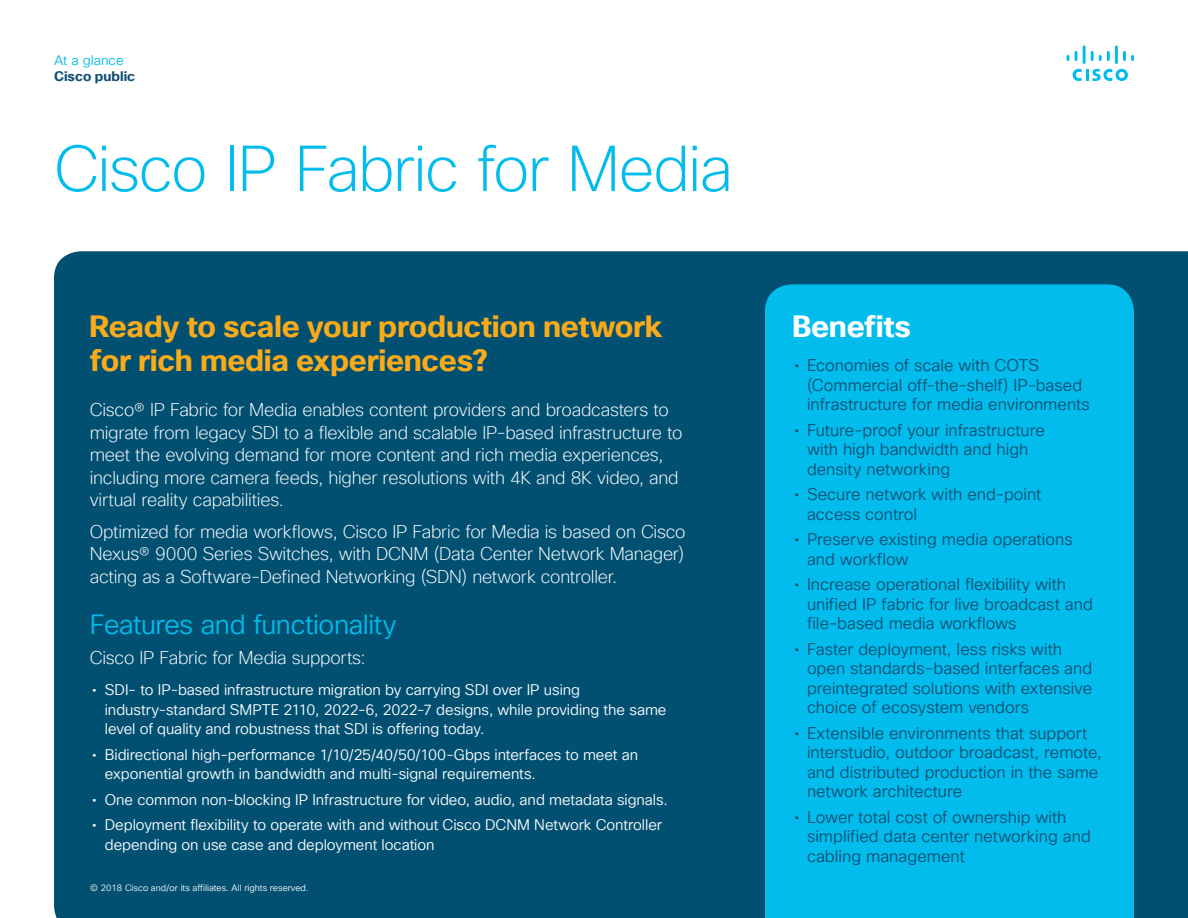
<style>
.page{position:relative;width:1188px;height:918px;background:#fff}
.page>*{position:absolute;margin:0;border:0;box-sizing:border-box;transform-origin:0 0}
.Title_Headline{font:200 63px "Cisco Sans TT";letter-spacing:-.025em;color:#01bcec}
.Intro_Heading{font:700 30px/34.5px "Cisco Sans TT";letter-spacing:-.01em;color:#faab1a}
.Sidebar_Heading_Whit{font:700 30px "Cisco Sans TT";letter-spacing:-.01em;color:#fff}
.Subhead2_Blue{font:27px "Cisco Sans TT Light";letter-spacing:-.015em;color:#01bcec}
.Intro{font:200 18px/22.5px "Cisco Sans TT";letter-spacing:-.015em;color:#fff}
.t1{font:16.5px/19.5px "Cisco Sans TT Light";color:#0f4f72}
.t2{font:15px/19.5px "Cisco Sans TT Light";letter-spacing:-.005em;color:#fff}
.t3{font:700 13.5px "Cisco Sans TT";color:#0f4f72}
.t4{font:13.5px "Cisco Sans TT Light";color:#01bcec}
.Footer_white{font:9px "Cisco Sans TT Light";color:#fff}
.s1{font-family:"Cisco Sans TT"}
</style>
<div class="page">
<svg style="left:1073px;top:69px;width:55px;height:12px"></svg>
<svg style="left:1067px;top:55px;width:2px;height:6px"></svg>
<svg style="left:1075px;top:51px;width:3px;height:10px"></svg>
<hr style="left:1083px;top:45px;width:3px;height:19px;background:#01bcec">
<svg style="left:1091px;top:51px;width:19px;height:10px"></svg>
<hr style="left:1115px;top:45px;width:3px;height:19px;background:#01bcec">
<svg style="left:1123px;top:51px;width:11px;height:10px"></svg>
<div style="left:54px;top:251px;width:1134px;height:667px;background:#015072"></div>
<div style="left:765px;top:284px;width:369px;height:634px;background:#01bcec"></div>
<p class="t4" style="left:54px;top:51px;width:71px">At a glance</p>
<p class="t3" style="left:54px;top:67px;width:83px">Cisco public</p>
<p class="Title_Headline" style="left:54px;top:128px;width:680px">Cisco IP Fabric for Media</p>
<p class="Intro_Heading" style="left:90px;top:310px;width:574px">Ready to scale your production network for rich media experiences?</p>
<p class="Intro" style="left:90px;top:399px;width:594px">Cisco® IP Fabric for Media enables content providers and broadcasters to migrate from legacy SDI to a flexible and scalable IP-based infrastructure to meet the evolving demand for more content and rich media experiences, including more camera feeds, higher resolutions with 4K and 8K video, and virtual reality capabilities.</p>
<p class="Intro" style="left:90px;top:521px;width:597px;text-align:justify">Optimized for media workflows, Cisco IP Fabric for Media is based on Cisco Nexus® 9000 Series Switches, with DCNM (Data Center Network Manager) acting as a Software-Defined Networking (SDN) network controller.</p>
<p class="Subhead2_Blue" style="left:90px;top:607px;width:308px">Features and functionality</p>
<p class="Intro" style="left:90px;top:647px;width:277px">Cisco IP Fabric for Media supports:</p>
<p class="t2" style="left:105px;top:681px;width:563px;text-indent:-13px"><span class="s1">•</span> SDI- to IP-based infrastructure migration by carrying SDI over IP using industry-standard SMPTE 2110, 2022-6, 2022-7 designs, while providing the same level of quality and robustness that SDI is offering today.</p>
<p class="t2" style="left:105px;top:745px;width:535px;text-indent:-13px"><span class="s1">•</span> Bidirectional high-performance 1/10/25/40/50/100-Gbps interfaces to meet an exponential growth in bandwidth and multi-signal requirements.</p>
<p class="t2" style="left:92px;top:790px;width:577px"><span class="s1">•</span> One common non-blocking IP Infrastructure for video, audio, and metadata signals.</p>
<p class="t2" style="left:105px;top:816px;width:559px;text-indent:-13px"><span class="s1">•</span> Deployment flexibility to operate with and without Cisco DCNM Network Controller depending on use case and deployment location</p>
<p class="Footer_white" style="left:90px;top:882px;width:220px">© 2018 Cisco and/or its affiliates. All rights reserved.</p>
<p class="Sidebar_Heading_Whit" style="left:792px;top:306px;width:121px">Benefits</p>
<p class="t1" style="left:807px;top:356px;width:284px;text-indent:-13px"><span class="s1">•</span> Economies of scale with COTS (Commercial off-the-shelf) IP-based infrastructure for media environments</p>
<p class="t1" style="left:807px;top:421px;width:239px;text-indent:-13px"><span class="s1">•</span> Future-proof your infrastructure with high bandwidth and high density networking</p>
<p class="t1" style="left:807px;top:485px;width:236px;text-indent:-13px"><span class="s1">•</span> Secure network with end-point access control</p>
<p class="t1" style="left:807px;top:530px;width:267px;text-indent:-13px"><span class="s1">•</span> Preserve existing media operations and workflow</p>
<p class="t1" style="left:807px;top:575px;width:287px;text-indent:-13px"><span class="s1">•</span> Increase operational flexibility with unified IP fabric for live broadcast and file-based media workflows</p>
<p class="t1" style="left:807px;top:640px;width:287px;text-indent:-13px"><span class="s1">•</span> Faster deployment, less risks with open standards–based interfaces and preintegrated solutions with extensive choice of ecosystem vendors</p>
<p class="t1" style="left:807px;top:724px;width:297px;text-indent:-13px"><span class="s1">•</span> Extensible environments that support interstudio, outdoor broadcast, remote, and distributed production in the same network architecture</p>
<p class="t1" style="left:807px;top:808px;width:285px;text-indent:-13px"><span class="s1">•</span> Lower total cost of ownership with simplified data center networking and cabling management</p>
</div>
